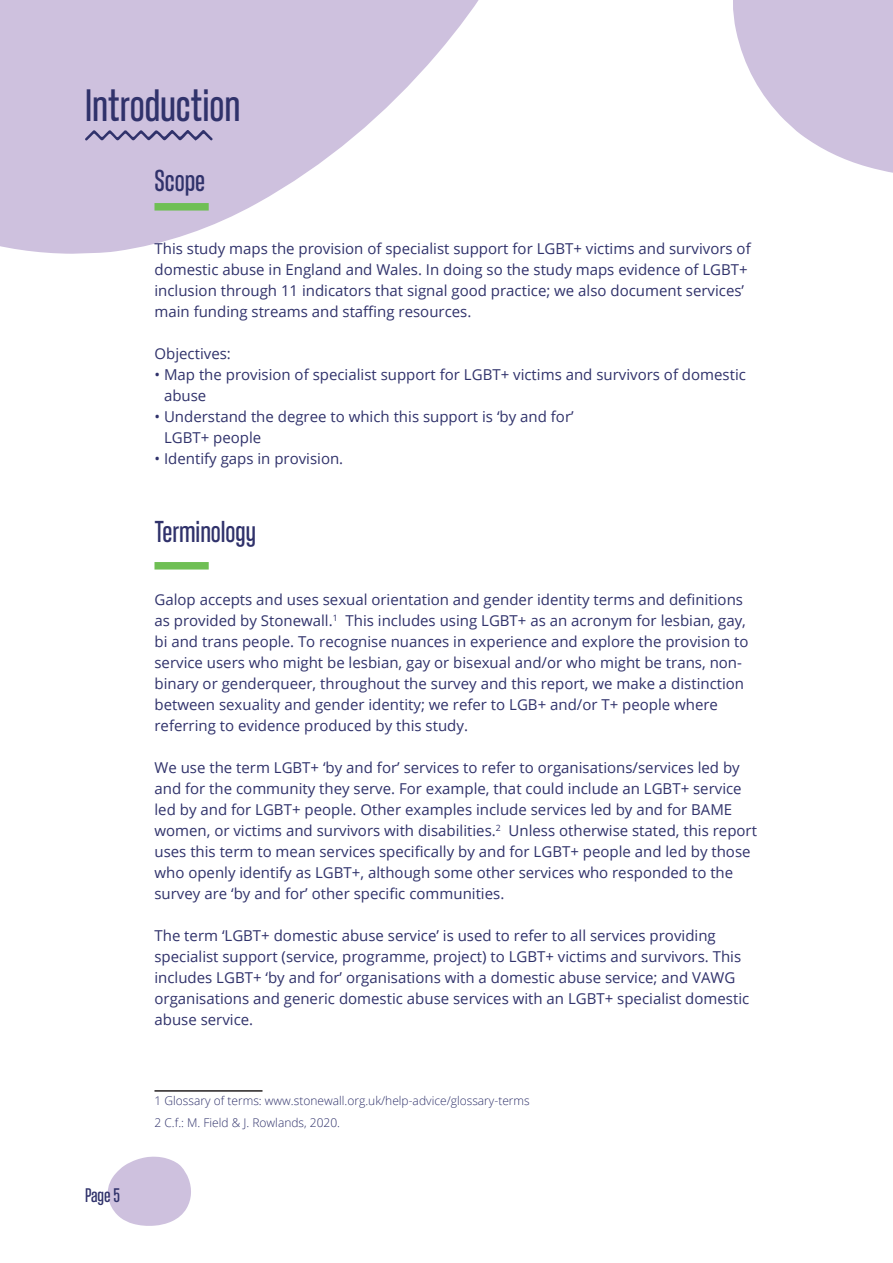
<style>
.page{position:relative;width:893px;height:1263px;background:#fff}
.page>*{position:absolute;margin:0;border:0;box-sizing:border-box;transform-origin:0 0}
.t1{font:500 45px "Landasans";color:#30326b}
.t2{font:500 30px "Landasans";color:#30326b}
.t3{font:500 19.5px "Landasans";color:#30326b}
.t4{font:15px/21px "Open Sans";color:#30326b}
.t5{font:300 12px "Open Sans";color:#30326b}
</style>
<div class="page">
<svg style="left:733px;top:0;width:160px;height:173px"></svg>
<svg style="left:107px;top:1156px;width:84px;height:70px"></svg>
<svg style="left:0;top:0;width:479px;height:254px;fill:#cec1de"></svg>
<hr style="left:154px;top:1090px;width:108px;height:2px;background:#231f20">
<svg style="left:84px;top:130px;width:129px;height:11px"></svg>
<div style="left:154px;top:203px;width:55px;height:8px;background:#6fbf54"></div>
<div style="left:154px;top:562px;width:55px;height:7px;background:#6fbf54"></div>
<p class="t1" style="left:85px;top:82px;width:157px">Introduction</p>
<p class="t2" style="left:154px;top:165px;width:52px">Scope</p>
<p class="t4" style="left:154px;top:237px;width:598px">This study maps the provision of specialist support for LGBT+ victims and survivors of domestic abuse in England and Wales. In doing so the study maps evidence of LGBT+ inclusion through 11 indicators that signal good practice; we also document services’ main funding streams and staffing resources.</p>
<p class="t4" style="left:154px;top:342px;width:78px">Objectives:</p>
<p class="t4" style="left:164px;top:363px;width:583px;text-indent:-10px">• Map the provision of specialist support for LGBT+ victims and survivors of domestic abuse</p>
<p class="t4" style="left:164px;top:405px;width:411px;text-indent:-10px">• Understand the degree to which this support is ‘by and for’<br>LGBT+ people</p>
<p class="t4" style="left:154px;top:447px;width:190px">• Identify gaps in provision.</p>
<p class="t2" style="left:154px;top:516px;width:103px">Terminology</p>
<p class="t4" style="left:154px;top:588px;width:595px">Galop accepts and uses sexual orientation and gender identity terms and definitions as provided by Stonewall.<sup>1</sup> This includes using LGBT+ as an acronym for lesbian, gay, bi and trans people. To recognise nuances in experience and explore the provision to service users who might be lesbian, gay or bisexual and/or who might be trans, non&shy;binary or genderqueer, throughout the survey and this report, we make a distinction between sexuality and gender identity; we refer to LGB+ and/or T+ people where referring to evidence produced by this study.</p>
<p class="t4" style="left:154px;top:756px;width:604px">We use the term LGBT+ ‘by and for’ services to refer to organisations/services led by and for the community they serve. For example, that could include an LGBT+ service led by and for LGBT+ people. Other examples include services led by and for BAME women, or victims and survivors with disabilities.<sup>2</sup> Unless otherwise stated, this report uses this term to mean services specifically by and for LGBT+ people and led by those who openly identify as LGBT+, although some other services who responded to the survey are ‘by and for’ other specific communities.</p>
<p class="t4" style="left:154px;top:924px;width:596px">The term ‘LGBT+ domestic abuse service’ is used to refer to all services providing specialist support (service, programme, project) to LGBT+ victims and survivors. This includes LGBT+ ‘by and for’ organisations with a domestic abuse service; and VAWG organisations and generic domestic abuse services with an LGBT+ specialist domestic abuse service.</p>
<h3 class="t3" style="left:85px;top:1185px;width:37px">Page 5</h3>
<p class="t5" style="left:154px;top:1093px;width:377px">1 Glossary of terms: www.stonewall.org.uk/help-advice/glossary-terms</p>
<p class="t5" style="left:154px;top:1114px;width:187px">2 C.f.: M. Field &amp; J. Rowlands, 2020.</p>
</div>
